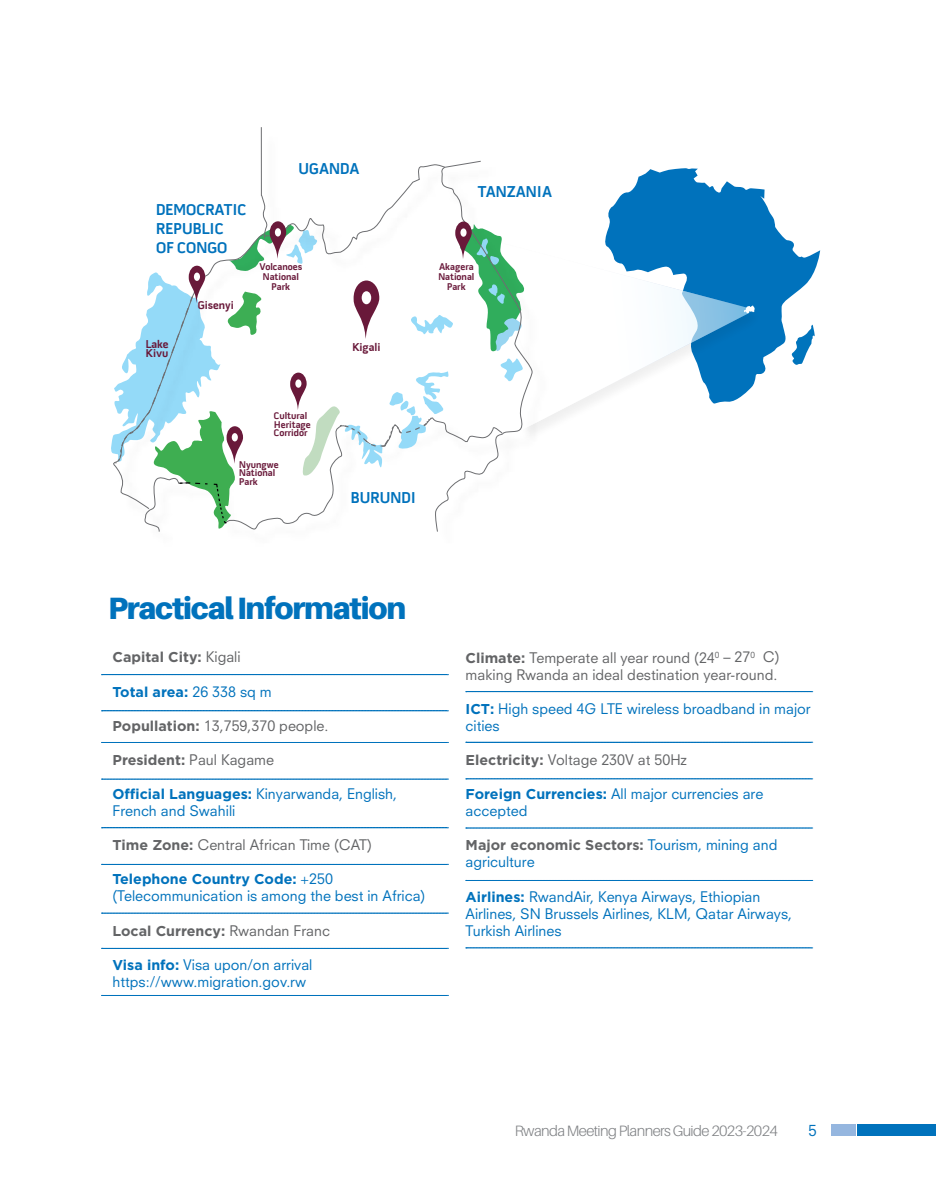
<style>
.page{position:relative;width:936px;height:1191px;background:#fff}
.page>*{position:absolute;margin:0;border:0;box-sizing:border-box;transform-origin:0 0}
.t1{font:900 30.9px "Aileron";letter-spacing:-.04em;color:#0072bc}
.t2{font:700 15.9px/19px "Pill Gothic 600 mg";color:#0072bc}
.t3{font:300 15px "Aileron";letter-spacing:-.04em;color:#808285}
.t4{font:15px "Neuzeit SLT Std";color:#0072bc}
.t5{font:14.25px/17.1px "Neuzeit SLT Std";color:#0072bc}
.t6{font:14.25px/17.1px "Neuzeit SLT Std";color:#636466}
.t7{font:700 14.25px "Gotham";color:#636466}
.t8{font:700 14.25px "Gotham";color:#0072bc}
.t9{font:700 11.55px/9.8px "Pill Gothic 600 mg";color:#69193a}
.t10{font:700 9.9px/9.8px "Pill Gothic 600 mg";color:#69193a;text-align:center}
.s1{font-family:"Neuzeit SLT Std";font-weight:400}
.s2{font-family:"Gotham";font-weight:700}
.s3{font-family:"Neuzeit SLT Std";font-weight:400;color:#0072bc}
</style>
<div class="page">
<div style="left:831px;top:1124px;width:24px;height:11px;background:#95b6df"></div>
<div style="left:857px;top:1124px;width:78px;height:11px;background:#0072bc"></div>
<svg style="left:101px;top:674px;width:41px;height:1px"></svg>
<svg style="left:502px;top:691px;width:310px;height:1px"></svg>
<svg style="left:502px;top:742px;width:310px;height:1px"></svg>
<svg style="left:502px;top:778px;width:310px;height:1px"></svg>
<svg style="left:502px;top:827px;width:310px;height:1px"></svg>
<svg style="left:502px;top:880px;width:310px;height:1px"></svg>
<svg style="left:465px;top:947px;width:347px;height:1px"></svg>
<svg style="left:101px;top:995px;width:347px;height:1px"></svg>
<svg style="left:101px;top:710px;width:41px;height:1px"></svg>
<svg style="left:101px;top:742px;width:41px;height:1px"></svg>
<svg style="left:101px;top:779px;width:41px;height:1px"></svg>
<svg style="left:101px;top:827px;width:41px;height:1px"></svg>
<svg style="left:101px;top:864px;width:41px;height:1px"></svg>
<svg style="left:101px;top:913px;width:41px;height:1px"></svg>
<svg style="left:101px;top:948px;width:347px;height:1px"></svg>
<svg style="left:606px;top:168px;width:214px;height:206px;fill:#0072bc"></svg>
<div style="left:479px;top:236px;width:283px;height:208px;background:#000;opacity:.1"></div>
<svg style="left:550px;top:237px;width:199px;height:195px"></svg>
<div style="left:117px;top:132px;width:433px;height:416px;background:#fff"></div>
<svg style="left:142px;top:127px;width:360px;height:787px"></svg>
<svg style="left:743px;top:305px;width:11px;height:8px"></svg>
<svg style="left:790px;top:325px;width:25px;height:40px"></svg>
<svg style="left:111px;top:167px;width:421px;height:365px"></svg>
<div style="left:295px;top:379px;width:6px;height:9px;background:#fff;border-radius:50%"></div>
<p class="t2" style="left:156px;top:200px;width:92px">DEMOCRATIC<br>REPUBLIC<br>OF CONGO</p>
<p class="t9" style="left:198px;top:300px;width:38px">Gisenyi</p>
<p class="t2" style="left:298px;top:159px;width:62px">UGANDA</p>
<p class="t10" style="left:259px;top:262px;width:44px">Volcanoes<br>National<br>Park</p>
<p class="t9" style="left:146px;top:339px;width:25px">Lake<br>Kivu</p>
<p class="t9" style="left:352px;top:342px;width:30px">Kigali</p>
<p class="t10" style="left:274px;top:411px;width:38px;line-height:8.6px;text-align:left">Cultural<br>Heritage<br>Corridor</p>
<p class="t10" style="left:239px;top:460px;width:41px;line-height:8.6px;text-align:left">Nyungwe<br>National<br>Park</p>
<p class="t2" style="left:351px;top:488px;width:67px">BURUNDI</p>
<p class="t2" style="left:478px;top:182px;width:76px">TANZANIA</p>
<p class="t10" style="left:438px;top:262px;width:38px">Akagera<br>National<br>Park</p>
<h1 class="t1" style="left:108px;top:590px;width:299px">Practical Information</h1>
<p class="t7" style="left:112px;top:648px;width:130px">Capital City: <span class="s1">Kigali</span></p>
<p class="t8" style="left:112px;top:682px;width:161px">Total area: <span class="s1">26 338 sq m</span></p>
<p class="t6" style="left:112px;top:717px;width:217px"><span class="s2">Popullation:</span> 13,759,370 people.</p>
<p class="t7" style="left:112px;top:750px;width:163px">President: <span class="s1">Paul Kagame</span></p>
<p class="t5" style="left:112px;top:785px;width:286px"><span class="s2">Official Languages:</span> Kinyarwanda, English,<br>French and Swahili</p>
<p class="t6" style="left:112px;top:836px;width:261px"><span class="s2">Time Zone:</span> Central African Time (CAT)</p>
<p class="t8" style="left:112px;top:870px;width:222px">Telephone Country Code: <span class="s1">+250</span></p>
<p class="t5" style="left:112px;top:887px;width:314px">(Telecommunication is among the best in Africa)</p>
<p class="t7" style="left:112px;top:921px;width:219px">Local Currency: <span class="s1">Rwandan Franc</span></p>
<p class="t5" style="left:112px;top:955px;width:201px"><span class="s2">Visa info:</span> Visa upon/on arrival https://www.migration.gov.rw</p>
<p class="t6" style="left:465px;top:648px;width:315px"><span class="s2">Climate:</span> Temperate all year round (24<sup>0</sup> – 27<sup>0</sup> C) making Rwanda an ideal destination year-round.</p>
<p class="t5" style="left:465px;top:700px;width:346px"><span class="s2">ICT:</span> High speed 4G LTE wireless broadband in major cities</p>
<p class="t6" style="left:465px;top:751px;width:223px"><span class="s2">Electricity:</span> Voltage 230V at 50Hz</p>
<p class="t5" style="left:465px;top:785px;width:299px"><span class="s2">Foreign Currencies:</span> All major currencies are accepted</p>
<p class="t7" style="left:465px;top:835px;width:313px">Major economic Sectors: <span class="s3">Tourism, mining and</span></p>
<p class="t5" style="left:465px;top:853px;width:70px">agriculture</p>
<p class="t5" style="left:465px;top:887px;width:328px"><span class="s2">Airlines:</span> RwandAir, Kenya Airways, Ethiopian<br>Airlines, SN Brussels Airlines, KLM, Qatar Airways,<br>Turkish Airlines</p>
<p class="t3" style="left:514px;top:1123px;width:265px">Rwanda Meeting Planners Guide 2023-2024</p>
<p class="t4" style="left:808px;top:1121px;width:10px">5</p>
</div>
